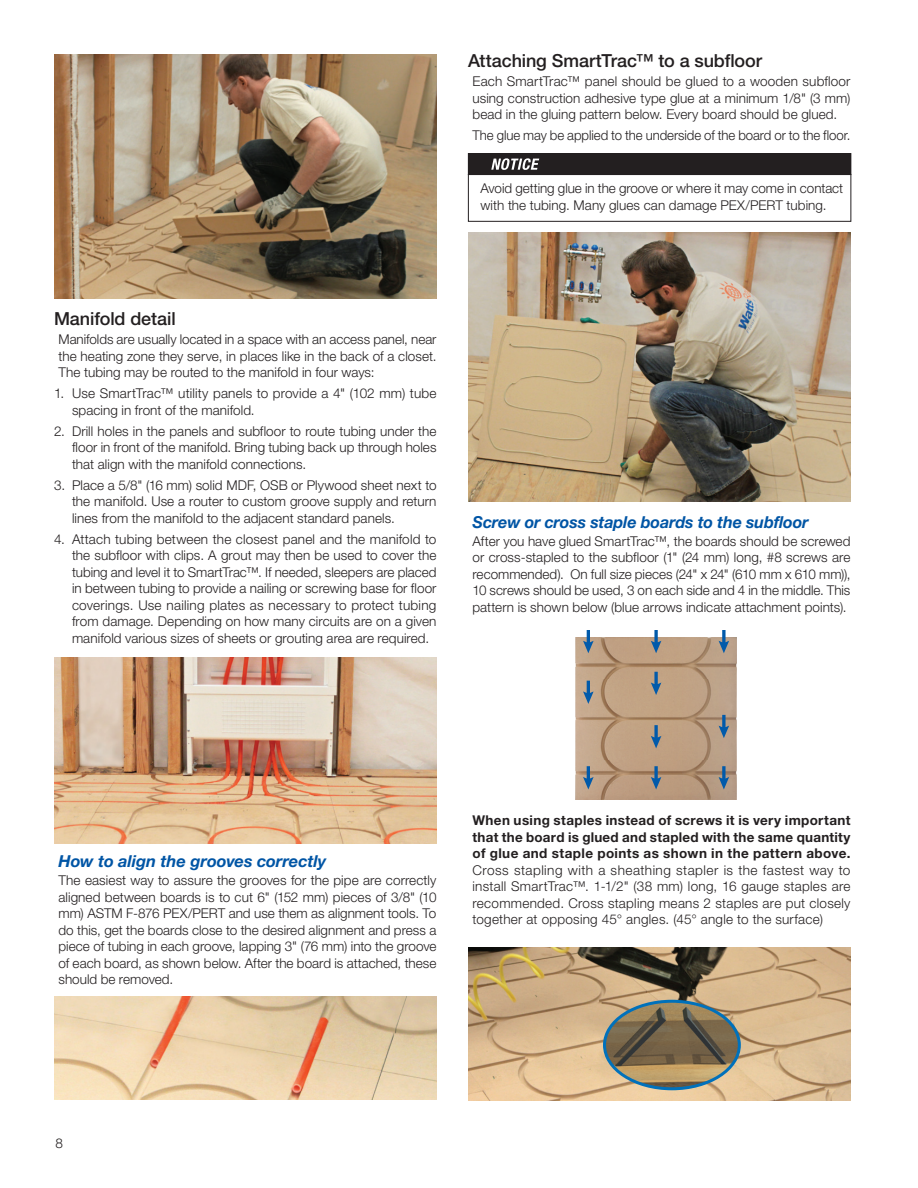
<style>
.page{position:relative;width:918px;height:1188px;background:#fff}
.page>*{position:absolute;margin:0;border:0;box-sizing:border-box;transform-origin:0 0}
.t1{font:500 18px "Helvetica Neue LT Std";letter-spacing:-.005em;color:#231f20}
.t2{font:italic 700 16.5px "Helvetica Neue LT Std";letter-spacing:-.005em;color:#0155a5}
.t3{font:300 13.5px/16.5px "Helvetica Neue LT Std";letter-spacing:.005em;color:#231f20;text-align:justify}
.t4{font:700 13.5px/16.5px "Helvetica Neue LT Std";letter-spacing:.03em;color:#231f20;text-align:justify}
</style>
<div class="page">
<img style="left:468px;top:232px;width:382px;height:269px">
<img style="left:468px;top:948px;width:382px;height:152px">
<img style="left:54px;top:997px;width:382px;height:103px">
<img style="left:54px;top:54px;width:382px;height:244px">
<img style="left:54px;top:657px;width:382px;height:187px">
<img style="left:604px;top:1001px;width:135px;height:88px">
<div style="left:603px;top:1000px;width:138px;height:90px;border:3px solid #0071bb;border-radius:50%"></div>
<img style="left:576px;top:638px;width:161px;height:162px">
<svg style="left:719px;top:630px;width:10px;height:23px"></svg>
<svg style="left:651px;top:630px;width:10px;height:23px"></svg>
<svg style="left:651px;top:672px;width:10px;height:23px"></svg>
<svg style="left:651px;top:725px;width:10px;height:23px"></svg>
<svg style="left:583px;top:630px;width:11px;height:23px"></svg>
<svg style="left:719px;top:766px;width:10px;height:23px"></svg>
<svg style="left:719px;top:715px;width:10px;height:23px"></svg>
<svg style="left:651px;top:766px;width:10px;height:23px"></svg>
<svg style="left:583px;top:766px;width:11px;height:23px"></svg>
<svg style="left:583px;top:681px;width:11px;height:23px"></svg>
<div style="left:468px;top:174px;width:383px;height:48px;border:1px solid #231f20"></div>
<div style="left:468px;top:154px;width:383px;height:21px;background:#231f20"></div>
<svg style="left:491px;top:158px;width:48px;height:12px"></svg>
<div style="left:468px;top:153px;width:383px;height:22px;border:1px solid #231f20"></div>
<h1 class="t1" style="left:468px;top:50px;width:296px">Attaching SmartTrac™ to a subfloor</h1>
<p class="t3" style="left:472px;top:73px;width:379px">Each SmartTrac™ panel should be glued to a wooden subfloor using construction adhesive type glue at a minimum 1/8" (3 mm) bead in the gluing pattern below. Every board should be glued.</p>
<p class="t3" style="left:472px;top:127px;width:379px">The glue may be applied to the underside of the board or to the floor.</p>
<p class="t3" style="left:481px;top:180px;width:364px">Avoid getting glue in the groove or where it may come in contact with the tubing. Many glues can damage PEX/PERT tubing.</p>
<h1 class="t1" style="left:54px;top:308px;width:123px">Manifold detail</h1>
<p class="t3" style="left:58px;top:331px;width:380px">Manifolds are usually located in a space with an access panel, near the heating zone they serve, in places like in the back of a closet.<br>The tubing may be routed to the manifold in four ways:</p>
<p class="t3" style="left:72px;top:385px;width:366px;text-indent:-18px">1. Use SmartTrac™ utility panels to provide a 4" (102 mm) tube spacing in front of the manifold.</p>
<p class="t3" style="left:72px;top:422px;width:366px;text-indent:-18px">2. Drill holes in the panels and subfloor to route tubing under the floor in front of the manifold. Bring tubing back up through holes that align with the manifold connections.</p>
<p class="t3" style="left:72px;top:476px;width:366px;text-indent:-18px">3. Place a 5/8" (16 mm) solid MDF, OSB or Plywood sheet next to the manifold. Use a router to custom groove supply and return lines from the manifold to the adjacent standard panels.</p>
<p class="t3" style="left:72px;top:530px;width:366px;text-indent:-18px">4. Attach tubing between the closest panel and the manifold to the subfloor with clips. A grout may then be used to cover the tubing and level it to SmartTrac™. If needed, sleepers are placed in between tubing to provide a nailing or screwing base for floor coverings. Use nailing plates as necessary to protect tubing from damage. Depending on how many circuits are on a given manifold various sizes of sheets or grouting area are required.</p>
<p class="t2" style="left:472px;top:512px;width:338px">Screw or cross staple boards to the subfloor</p>
<p class="t3" style="left:472px;top:533px;width:380px">After you have glued SmartTrac™, the boards should be screwed or cross-stapled to the subfloor (1" (24 mm) long, #8 screws are recommended). On full size pieces (24" x 24" (610 mm x 610 mm)), 10 screws should be used, 3 on each side and 4 in the middle. This pattern is shown below (blue arrows indicate attachment points).</p>
<p class="t2" style="left:58px;top:851px;width:270px">How to align the grooves correctly</p>
<p class="t3" style="left:58px;top:872px;width:380px">The easiest way to assure the grooves for the pipe are correctly aligned between boards is to cut 6" (152 mm) pieces of 3/8" (10 mm) ASTM F-876 PEX/PERT and use them as alignment tools. To do this, get the boards close to the desired alignment and press a piece of tubing in each groove, lapping 3" (76 mm) into the groove of each board, as shown below. After the board is attached, these should be removed.</p>
<p class="t4" style="left:472px;top:812px;width:380px">When using staples instead of screws it is very important that the board is glued and stapled with the same quantity of glue and staple points as shown in the pattern above.</p>
<p class="t3" style="left:472px;top:862px;width:380px">Cross stapling with a sheathing stapler is the fastest way to install SmartTrac™. 1-1/2" (38 mm) long, 16 gauge staples are recommended. Cross stapling means 2 staples are put closely together at opposing 45° angles. (45° angle to the surface)</p>
<p class="t3" style="left:55px;top:1135px;width:9px">8</p>
</div>
